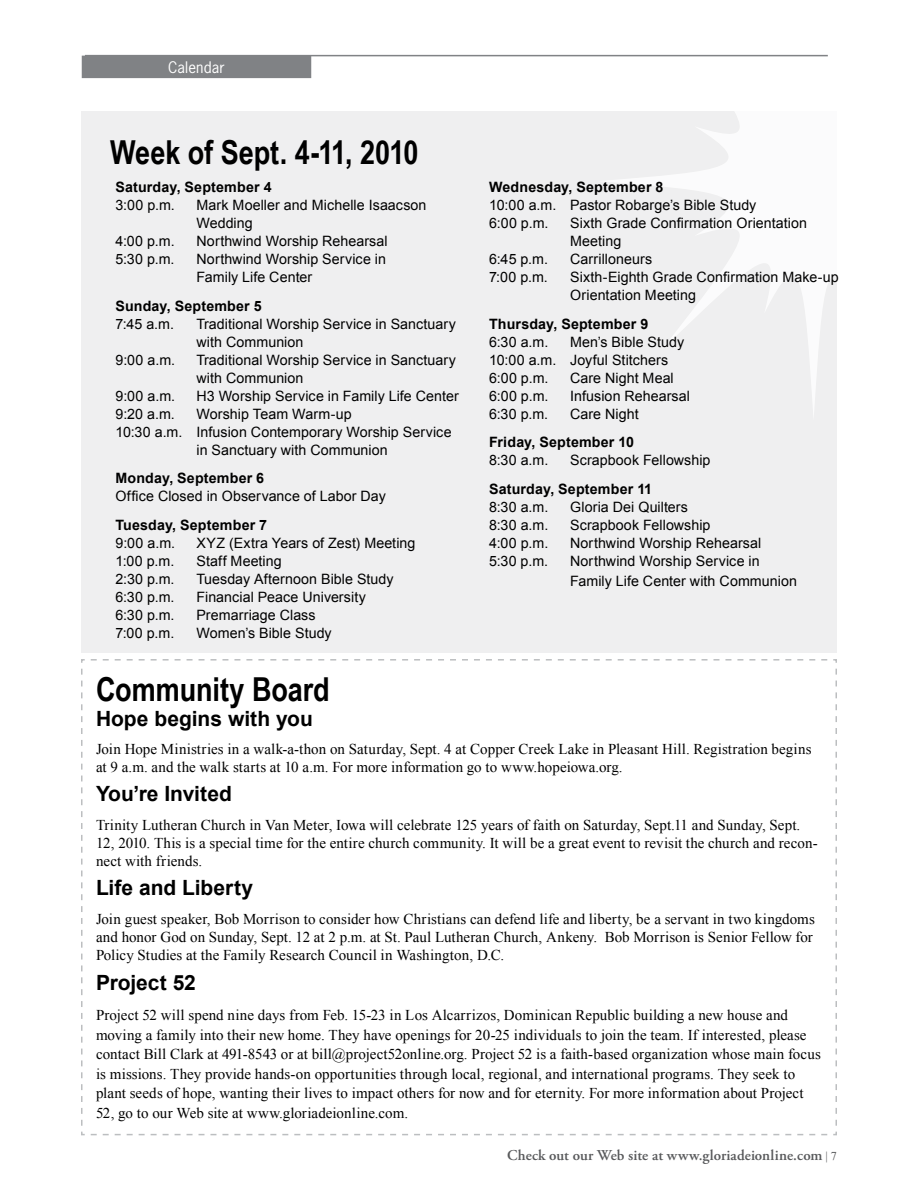
<style>
.page{position:relative;width:918px;height:1188px;background:#fff}
.page>*{position:absolute;margin:0;border:0;box-sizing:border-box;transform-origin:0 0}
.t1{font:700 33px "Arial Narrow";letter-spacing:-.005em;color:#000}
.t2{font:700 21px "Arial";color:#000}
.t3{font:15px/18px "Times New Roman";letter-spacing:.005em;color:#000}
.t4{font:600 15px "Adobe Garamond Pro";letter-spacing:.005em;color:#58595b}
.t5{font:15px "News Gothic Std";letter-spacing:.01em;color:#fff}
.t6{font:14.25px/18px "Arial";letter-spacing:.005em;color:#000}
.t7{font:700 14.25px "Arial";letter-spacing:.01em;color:#000}
.s1{font-family:"Times New Roman";font-weight:400;font-size:12px}
</style>
<div class="page">
<div style="left:81px;top:111px;width:756px;height:542px;background:#efeff0"></div>
<svg style="left:598px;top:54px;width:239px;height:360px"></svg>
<div style="left:82px;top:56px;width:228px;height:21px;background:#808285"></div>
<div style="left:82px;top:56px;width:229px;height:22px;border:2px solid #808285"></div>
<hr style="left:85px;top:55px;width:743px;height:1px;background:#808285">
<svg style="left:81px;top:659px;width:756px;height:477px"></svg>
<p class="t5" style="left:168px;top:57px;width:58px">Calendar</p>
<h1 class="t1" style="left:110px;top:128px;width:310px">Week of Sept. 4-11, 2010</h1>
<p class="t7" style="left:116px;top:177px;width:158px">Saturday, September 4</p>
<p class="t6" style="left:116px;top:196px;width:61px">3:00 p.m.</p>
<p class="t6" style="left:196px;top:196px;width:232px">Mark Moeller and Michelle Isaacson<br>Wedding</p>
<p class="t6" style="left:116px;top:232px;width:61px">4:00 p.m.</p>
<p class="t6" style="left:196px;top:232px;width:193px">Northwind Worship Rehearsal</p>
<p class="t6" style="left:116px;top:250px;width:60px">5:30 p.m.</p>
<p class="t6" style="left:196px;top:250px;width:191px">Northwind Worship Service in<br>Family Life Center</p>
<p class="t7" style="left:116px;top:296px;width:148px">Sunday, September 5</p>
<p class="t6" style="left:116px;top:315px;width:60px">7:45 a.m.</p>
<p class="t6" style="left:196px;top:315px;width:261px">Traditional Worship Service in Sanctuary with Communion</p>
<p class="t6" style="left:116px;top:351px;width:61px">9:00 a.m.</p>
<p class="t6" style="left:196px;top:351px;width:261px">Traditional Worship Service in Sanctuary with Communion</p>
<p class="t6" style="left:116px;top:387px;width:61px">9:00 a.m.</p>
<p class="t6" style="left:196px;top:387px;width:264px">H3 Worship Service in Family Life Center</p>
<p class="t6" style="left:116px;top:405px;width:61px">9:20 a.m.</p>
<p class="t6" style="left:196px;top:405px;width:157px">Worship Team Warm-up</p>
<p class="t6" style="left:116px;top:423px;width:338px">10:30 a.m. Infusion Contemporary Worship Service</p>
<p class="t6" style="left:196px;top:441px;width:193px">in Sanctuary with Communion</p>
<p class="t7" style="left:116px;top:469px;width:150px">Monday, September 6</p>
<p class="t6" style="left:116px;top:488px;width:272px">Office Closed in Observance of Labor Day</p>
<p class="t7" style="left:116px;top:516px;width:153px">Tuesday, September 7</p>
<p class="t6" style="left:116px;top:534px;width:61px">9:00 a.m.</p>
<p class="t6" style="left:196px;top:534px;width:220px">XYZ (Extra Years of Zest) Meeting</p>
<p class="t6" style="left:116px;top:552px;width:60px">1:00 p.m.</p>
<p class="t6" style="left:196px;top:552px;width:87px">Staff Meeting</p>
<p class="t6" style="left:116px;top:570px;width:61px">2:30 p.m.</p>
<p class="t6" style="left:196px;top:570px;width:199px">Tuesday Afternoon Bible Study</p>
<p class="t6" style="left:116px;top:588px;width:61px">6:30 p.m.</p>
<p class="t6" style="left:196px;top:588px;width:171px">Financial Peace University</p>
<p class="t6" style="left:116px;top:606px;width:61px">6:30 p.m.</p>
<p class="t6" style="left:196px;top:606px;width:121px">Premarriage Class</p>
<p class="t6" style="left:116px;top:624px;width:60px">7:00 p.m.</p>
<p class="t6" style="left:196px;top:624px;width:137px">Women’s Bible Study</p>
<p class="t7" style="left:489px;top:177px;width:176px">Wednesday, September 8</p>
<p class="t6" style="left:489px;top:196px;width:269px">10:00 a.m. Pastor Robarge’s Bible Study<br>6:00 p.m.</p>
<p class="t6" style="left:570px;top:214px;width:239px">Sixth Grade Confirmation Orientation<br>Meeting</p>
<p class="t6" style="left:489px;top:250px;width:60px">6:45 p.m.</p>
<p class="t6" style="left:570px;top:250px;width:84px">Carrilloneurs</p>
<p class="t6" style="left:489px;top:268px;width:60px">7:00 p.m.</p>
<p class="t6" style="left:570px;top:268px;width:270px">Sixth-Eighth Grade Confirmation Make-up<br>Orientation Meeting</p>
<p class="t7" style="left:489px;top:314px;width:161px">Thursday, September 9</p>
<p class="t6" style="left:489px;top:333px;width:61px">6:30 a.m.</p>
<p class="t6" style="left:489px;top:333px;width:197px;text-indent:81px">Men’s Bible Study<br>10:00 a.m. Joyful Stitchers<br>6:00 p.m.</p>
<p class="t6" style="left:570px;top:369px;width:105px">Care Night Meal</p>
<p class="t6" style="left:489px;top:387px;width:61px">6:00 p.m.</p>
<p class="t6" style="left:570px;top:387px;width:121px">Infusion Rehearsal</p>
<p class="t6" style="left:489px;top:405px;width:61px">6:30 p.m.</p>
<p class="t6" style="left:570px;top:405px;width:70px">Care Night</p>
<p class="t7" style="left:489px;top:433px;width:146px">Friday, September 10</p>
<p class="t6" style="left:489px;top:452px;width:61px">8:30 a.m.</p>
<p class="t6" style="left:570px;top:452px;width:142px">Scrapbook Fellowship</p>
<p class="t7" style="left:489px;top:480px;width:165px">Saturday, September 11</p>
<p class="t6" style="left:489px;top:498px;width:61px">8:30 a.m.</p>
<p class="t6" style="left:570px;top:498px;width:119px">Gloria Dei Quilters</p>
<p class="t6" style="left:489px;top:516px;width:61px">8:30 a.m.</p>
<p class="t6" style="left:570px;top:516px;width:142px">Scrapbook Fellowship</p>
<p class="t6" style="left:489px;top:534px;width:61px">4:00 p.m.</p>
<p class="t6" style="left:570px;top:534px;width:193px">Northwind Worship Rehearsal</p>
<p class="t6" style="left:489px;top:552px;width:60px">5:30 p.m.</p>
<p class="t6" style="left:570px;top:552px;width:228px;line-height:19.5px">Northwind Worship Service in<br>Family Life Center with Communion</p>
<h1 class="t1" style="left:96px;top:664px;width:235px">Community Board</h1>
<h2 class="t2" style="left:96px;top:704px;width:218px">Hope begins with you</h2>
<p class="t3" style="left:96px;top:740px;width:717px">Join Hope Ministries in a walk-a-thon on Saturday, Sept. 4 at Copper Creek Lake in Pleasant Hill. Registration begins at 9 a.m. and the walk starts at 10 a.m. For more information go to www.hopeiowa.org.</p>
<h2 class="t2" style="left:96px;top:780px;width:137px">You’re Invited</h2>
<p class="t3" style="left:96px;top:816px;width:723px">Trinity Lutheran Church in Van Meter, Iowa will celebrate 125 years of faith on Saturday, Sept.11 and Sunday, Sept.<br>12, 2010. This is a special time for the entire church community. It will be a great event to revisit the church and recon&shy;nect with friends.</p>
<h2 class="t2" style="left:96px;top:874px;width:159px">Life and Liberty</h2>
<p class="t3" style="left:96px;top:909px;width:720px">Join guest speaker, Bob Morrison to consider how Christians can defend life and liberty, be a servant in two kingdoms and honor God on Sunday, Sept. 12 at 2 p.m. at St. Paul Lutheran Church, Ankeny. Bob Morrison is Senior Fellow for<br>Policy Studies at the Family Research Council in Washington, D.C.</p>
<h2 class="t2" style="left:96px;top:969px;width:101px">Project 52</h2>
<p class="t3" style="left:96px;top:1005px;width:726px;line-height:19.5px">Project 52 will spend nine days from Feb. 15-23 in Los Alcarrizos, Dominican Republic building a new house and moving a family into their new home. They have openings for 20-25 individuals to join the team. If interested, please contact Bill Clark at 491-8543 or at bill@project52online.org. Project 52 is a faith-based organization whose main focus is missions. They provide hands-on opportunities through local, regional, and international programs. They seek to plant seeds of hope, wanting their lives to impact others for now and for eternity. For more information about Project 52, go to our Web site at www.gloriadeionline.com.</p>
<p class="t4" style="left:507px;top:1147px;width:331px">Check out our Web site at www.gloriadeionline.com <span class="s1">| 7</span></p>
</div>
